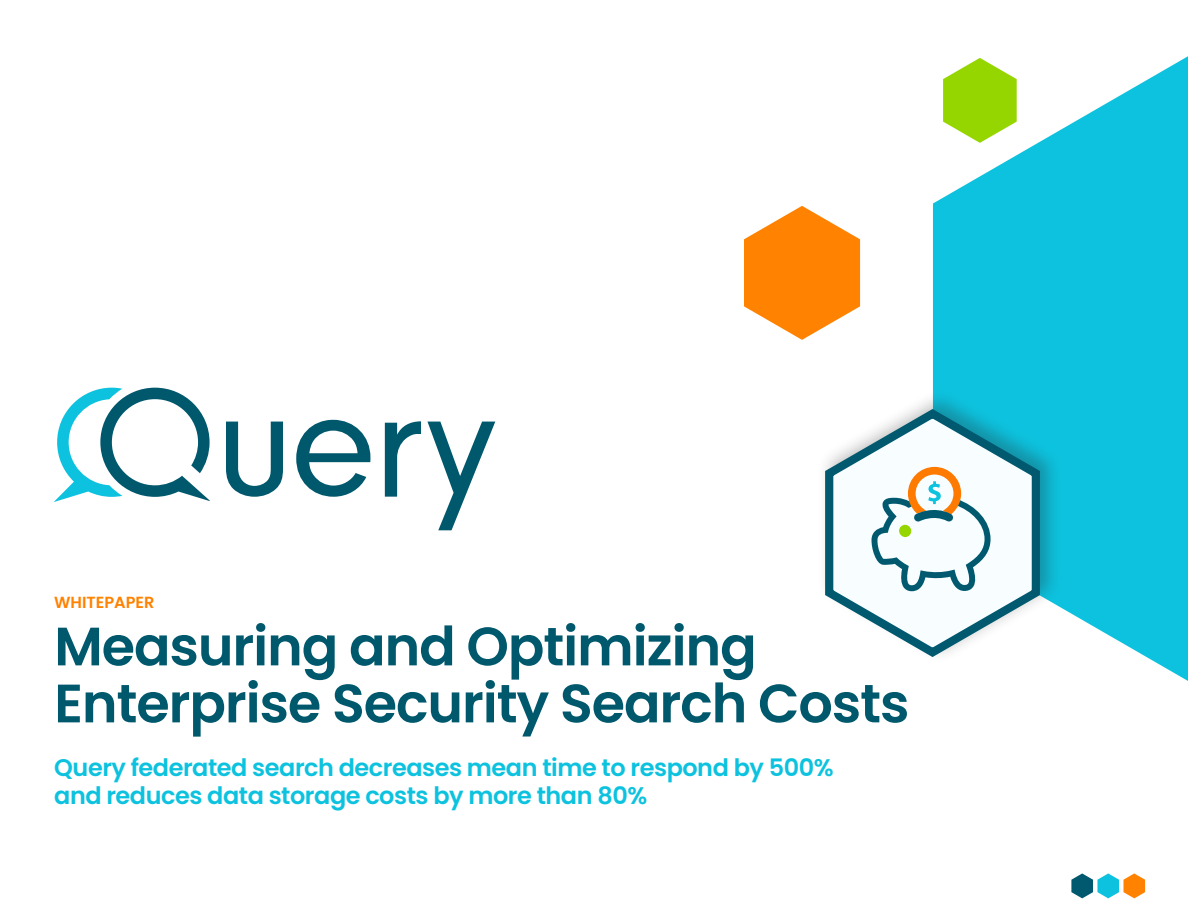
<style>
.page{position:relative;width:1188px;height:918px;background:#fff}
.page>*{position:absolute;margin:0;border:0;box-sizing:border-box;transform-origin:0 0}
.t1{font:600 54px/57px "Poppins";letter-spacing:-.02em;color:#00586d}
.t2{font:600 24px/28.5px "Poppins";letter-spacing:-.02em;color:#0dc2de}
.t3{font:600 16.05px "Poppins";color:#ff8200}
</style>
<div class="page">
<svg style="left:744px;top:206px;width:116px;height:134px"></svg>
<svg style="left:933px;top:56px;width:255px;height:625px;fill:#0dc2de"></svg>
<div style="left:817px;top:389px;width:245px;height:275px;background:#231f20;opacity:.3"></div>
<svg style="left:821px;top:404px;width:226px;height:258px"></svg>
<svg style="left:385px;top:421px;width:36px;height:76px"></svg>
<svg style="left:226px;top:422px;width:57px;height:75px"></svg>
<svg style="left:296px;top:420px;width:74px;height:77px"></svg>
<svg style="left:427px;top:422px;width:68px;height:108px"></svg>
<svg style="left:54px;top:388px;width:156px;height:114px"></svg>
<svg style="left:1071px;top:873px;width:74px;height:25px"></svg>
<svg style="left:871px;top:467px;width:120px;height:124px"></svg>
<p class="t3" style="left:54px;top:596px;width:102px">WHITEPAPER</p>
<h1 class="t1" style="left:54px;top:623px;width:857px">Measuring and Optimizing<br>Enterprise Security Search Costs</h1>
<p class="t2" style="left:54px;top:753px;width:781px">Query federated search decreases mean time to respond by 500% and reduces data storage costs by more than 80%</p>
</div>
